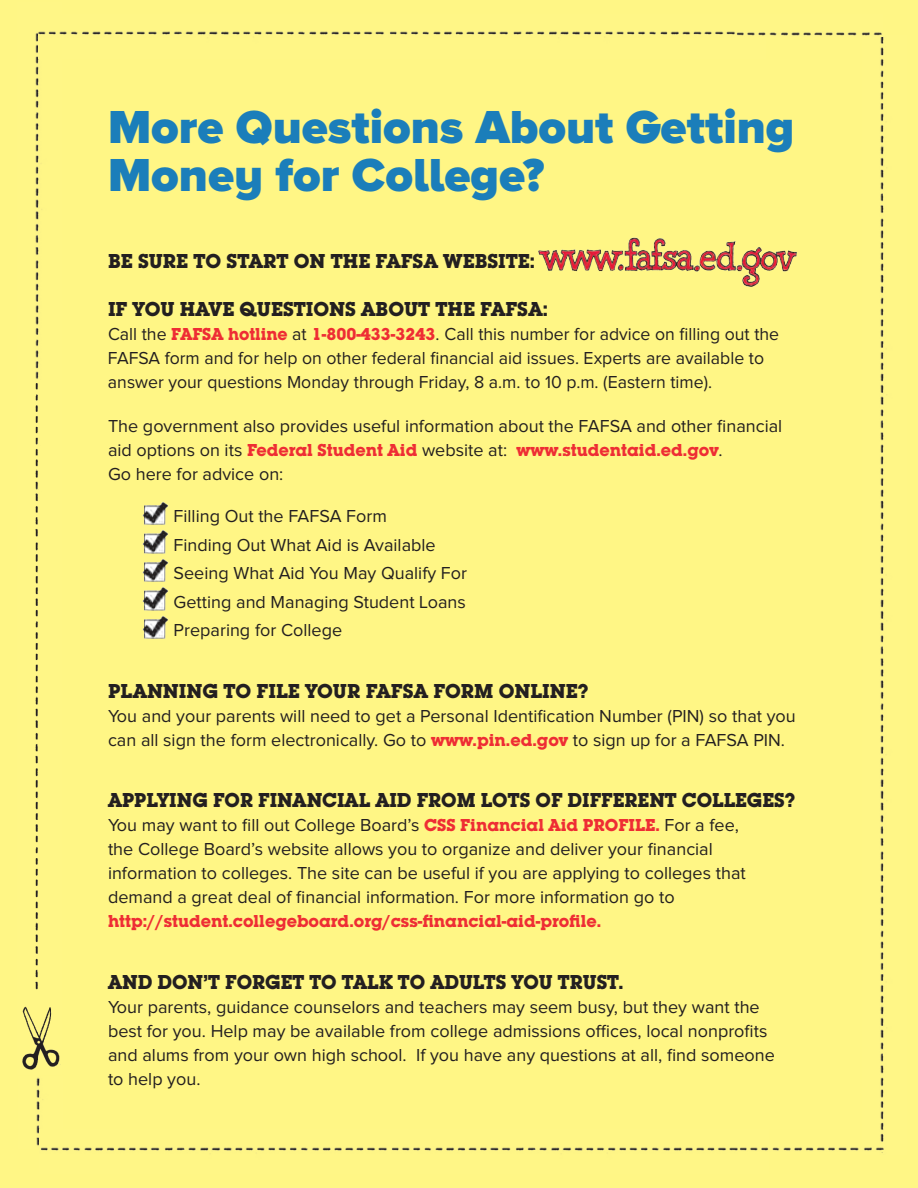
<style>
.page{position:relative;width:918px;height:1188px;background:#fff685}
.page>*{position:absolute;margin:0;border:0;box-sizing:border-box;transform-origin:0 0}
.t1{font:900 48px/48.6px "Proxima Nova A";color:#1b7eba}
.t2{font:700 21px "Lubalin Graph EF";color:#231f20}
.t3{font:18px/24px "Proxima Nova";color:#231f20}
.s1{font-family:"Lubalin Graph EF";font-weight:700;color:#ee2d34}
</style>
<div class="page">
<img style="left:22px;top:383px;width:39px;height:687px">
<img style="left:36px;top:1077px;width:7px;height:69px">
<img style="left:35px;top:32px;width:4px;height:347px">
<img style="left:880px;top:37px;width:4px;height:630px">
<img style="left:39px;top:31px;width:345px;height:4px">
<img style="left:40px;top:1130px;width:347px;height:21px">
<img style="left:390px;top:31px;width:345px;height:4px">
<img style="left:392px;top:1147px;width:346px;height:4px">
<img style="left:736px;top:32px;width:146px;height:4px">
<img style="left:740px;top:1147px;width:144px;height:4px">
<img style="left:142px;top:502px;width:27px;height:137px">
<img style="left:538px;top:237px;width:259px;height:50px">
<p class="t1" style="left:108px;top:101px;width:688px">More Questions About Getting<br>Money for College?</p>
<p class="t2" style="left:108px;top:248px;width:429px">BE SURE TO START ON THE FAFSA WEBSITE:</p>
<p class="t2" style="left:108px;top:296px;width:441px">IF YOU HAVE QUESTIONS ABOUT THE FAFSA:</p>
<p class="t3" style="left:108px;top:323px;width:673px">Call the <span class="s1">FAFSA hotline</span> at <span class="s1">1-800-433-3243</span>. Call this number for advice on filling out the<br>FAFSA form and for help on other federal financial aid issues. Experts are available to answer your questions Monday through Friday, 8 a.m. to 10 p.m. (Eastern time).</p>
<p class="t3" style="left:108px;top:415px;width:676px">The government also provides useful information about the FAFSA and other financial aid options on its <span class="s1">Federal Student Aid</span> website at: <span class="s1">www.studentaid.ed.gov</span>.<br>Go here for advice on:</p>
<p class="t3" style="left:174px;top:505px;width:215px">Filling Out the FAFSA Form</p>
<p class="t3" style="left:174px;top:533px;width:264px">Finding Out What Aid is Available</p>
<p class="t3" style="left:174px;top:562px;width:295px">Seeing What Aid You May Qualify For</p>
<p class="t3" style="left:174px;top:590px;width:294px">Getting and Managing Student Loans</p>
<p class="t3" style="left:174px;top:619px;width:170px">Preparing for College</p>
<p class="t2" style="left:108px;top:678px;width:482px">PLANNING TO FILE YOUR FAFSA FORM ONLINE?</p>
<p class="t3" style="left:108px;top:704px;width:689px">You and your parents will need to get a Personal Identification Number (PIN) so that you can all sign the form electronically. Go to <span class="s1">www.pin.ed.gov</span> to sign up for a FAFSA PIN.</p>
<p class="t2" style="left:108px;top:788px;width:689px">APPLYING FOR FINANCIAL AID FROM LOTS OF DIFFERENT COLLEGES?</p>
<p class="t3" style="left:108px;top:814px;width:639px">You may want to fill out College Board’s <span class="s1">CSS Financial Aid PROFILE.</span> For a fee, the College Board’s website allows you to organize and deliver your financial information to colleges. The site can be useful if you are applying to colleges that demand a great deal of financial information. For more information go to <span class="s1">http://student.collegeboard.org/css-financial-aid-profile.</span></p>
<p class="t2" style="left:108px;top:969px;width:517px">AND DON’T FORGET TO TALK TO ADULTS YOU TRUST.</p>
<p class="t3" style="left:108px;top:995px;width:668px">Your parents, guidance counselors and teachers may seem busy, but they want the best for you. Help may be available from college admissions offices, local nonprofits and alums from your own high school. If you have any questions at all, find someone to help you.</p>
</div>
